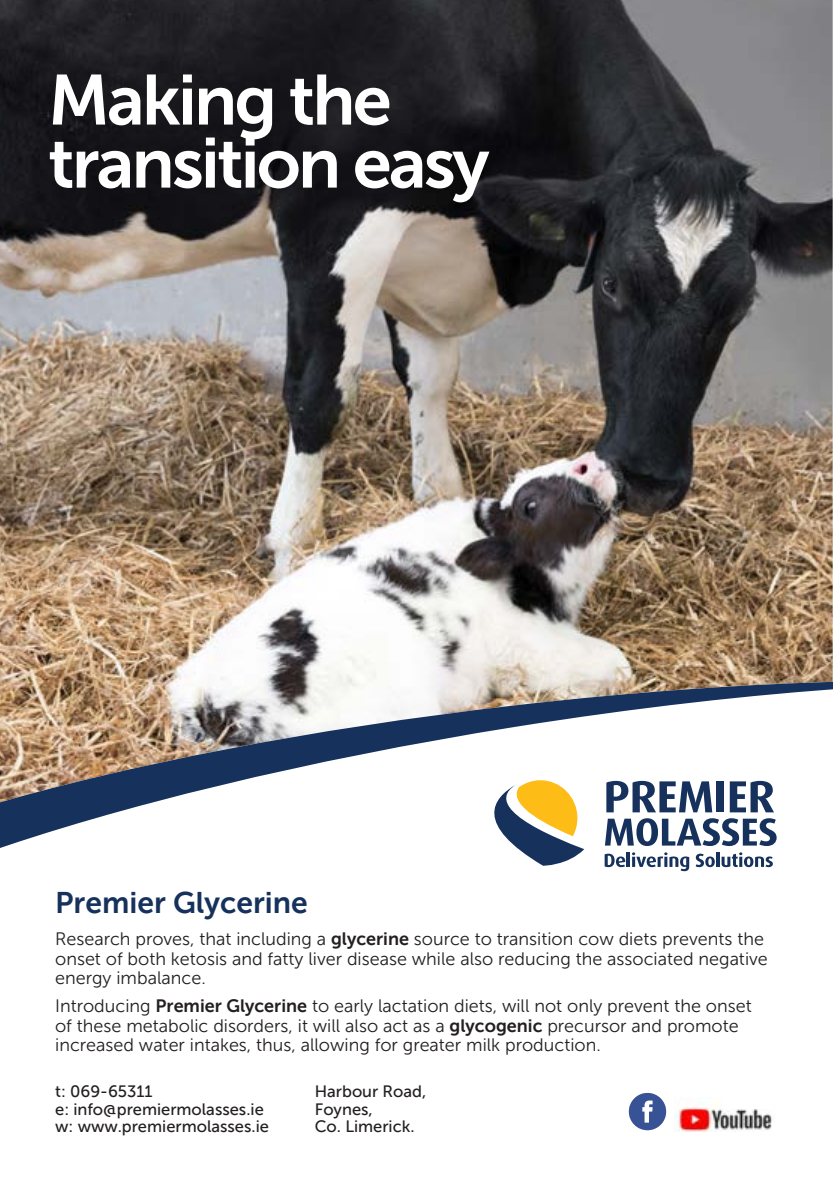
<style>
.page{position:relative;width:834px;height:1179px;background:#fff}
.page>*{position:absolute;margin:0;border:0;box-sizing:border-box;transform-origin:0 0}
.t1{font:70.5px/63px "Museo Sans 700";letter-spacing:-.04em;color:#fff}
.t2{font:30px "Museo Sans 700";color:#16325c}
.t3{font:18px/19.4px "Museo Sans 300";color:#231f20}
.t4{font:16.5px "Museo Sans 500";color:#231f20}
.s1{font-family:"Museo Sans 700"}
</style>
<div class="page">
<img style="left:0;top:0;width:833px;height:681px">
<svg style="left:604px;top:855px;width:21px;height:12px"></svg>
<hr style="left:627px;top:852px;width:3px;height:15px;background:#16325c">
<svg style="left:632px;top:855px;width:57px;height:16px"></svg>
<svg style="left:695px;top:855px;width:20px;height:12px"></svg>
<hr style="left:716px;top:852px;width:3px;height:15px;background:#16325c">
<svg style="left:721px;top:855px;width:52px;height:12px"></svg>
<svg style="left:526px;top:855px;width:51px;height:11px"></svg>
<img style="left:674px;top:1103px;width:98px;height:28px">
<div style="left:629px;top:1093px;width:37px;height:37px;background:#385296;border-radius:50%"></div>
<svg style="left:642px;top:1100px;width:10px;height:22px"></svg>
<svg style="left:0;top:681px;width:833px;height:174px"></svg>
<h1 class="t1" style="left:48px;top:69px;width:443px">Making the transition easy</h1>
<h2 class="t2" style="left:55px;top:886px;width:254px">Premier Glycerine</h2>
<p class="t3" style="left:55px;top:929px;width:714px">Research proves, that including a <span class="s1">glycerine</span> source to transition cow diets prevents the onset of both ketosis and fatty liver disease while also reducing the associated negative energy imbalance.</p>
<p class="t3" style="left:55px;top:996px;width:698px">Introducing <span class="s1">Premier Glycerine</span> to early lactation diets, will not only prevent the onset of these metabolic disorders, it will also act as a <span class="s1">glycogenic</span> precursor and promote increased water intakes, thus, allowing for greater milk production.</p>
<p class="t4" style="left:55px;top:1082px;width:99px">t: 069-65311</p>
<p class="t4" style="left:315px;top:1082px;width:113px">Harbour Road,</p>
<p class="t4" style="left:55px;top:1100px;width:210px">e: info@premiermolasses.ie</p>
<p class="t4" style="left:315px;top:1100px;width:60px">Foynes,</p>
<p class="t4" style="left:55px;top:1117px;width:215px">w: www.premiermolasses.ie</p>
<p class="t4" style="left:315px;top:1117px;width:101px">Co. Limerick.</p>
</div>
